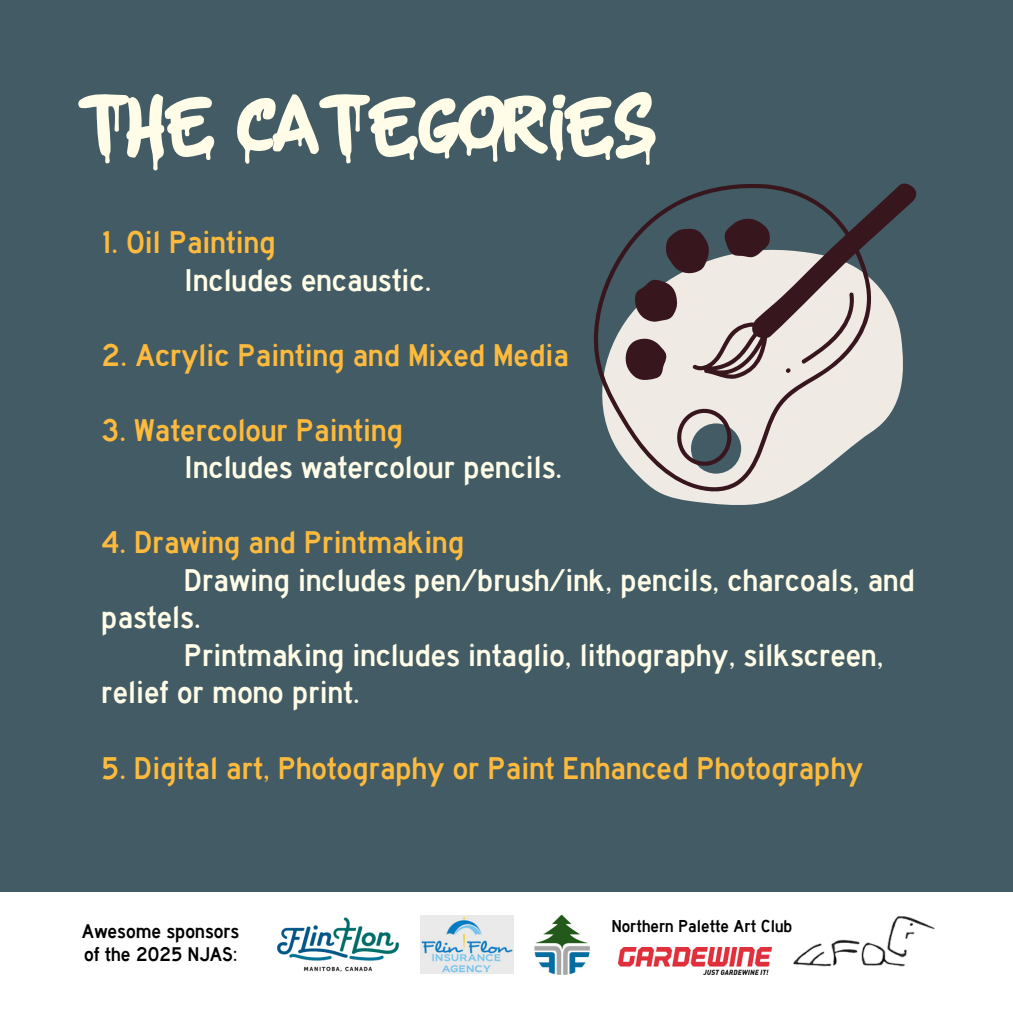
<style>
.page{position:relative;width:1013px;height:1013px;background:#fff}
.page>*{position:absolute;margin:0;border:0;box-sizing:border-box;transform-origin:0 0}
.t1{font:68.75px "Urban Heroes";color:#fffce7}
.t2{font:32.5px/37.5px "Highway Gothic";color:#fffce7}
.t3{font:32.5px "Highway Gothic";color:#fdba3d}
.t4{font:20.5px/23px "Highway Gothic";color:#000}
.t5{font:17.88px "Highway Gothic";color:#000}
.s1{color:#fdba3d}
</style>
<div class="page">
<div style="left:0;top:0;width:1012px;height:1012px;background:#425b64"></div>
<div style="left:0;top:892px;width:1012px;height:120px;background:#fff"></div>
<img style="left:277px;top:917px;width:122px;height:55px">
<img style="left:420px;top:915px;width:93px;height:59px">
<img style="left:534px;top:914px;width:56px;height:61px">
<img style="left:618px;top:947px;width:153px;height:27px">
<img style="left:793px;top:916px;width:142px;height:51px">
<svg style="left:663px;top:494px;width:124px;height:11px"></svg>
<svg style="left:593px;top:183px;width:324px;height:311px"></svg>
<p class="t1" style="left:76px;top:90px;width:578px">THE CATEGORIES</p>
<h1 class="t2" style="left:184px;top:224px;width:249px;text-indent:-83px"><span class="s1">1. Oil Painting<br></span>Includes encaustic.</h1>
<p class="t3" style="left:101px;top:338px;width:469px">2. Acrylic Painting and Mixed Media</p>
<h2 class="t2" style="left:184px;top:412px;width:379px;text-indent:-83px"><span class="s1">3. Watercolour Painting<br></span>Includes watercolour pencils.</h2>
<h2 class="t3" style="left:101px;top:525px;width:364px">4. Drawing and Printmaking</h2>
<h2 class="t2" style="left:184px;top:562px;width:732px">Drawing includes pen/brush/ink, pencils, charcoals, and</h2>
<h2 class="t2" style="left:101px;top:599px;width:101px">pastels.</h2>
<h2 class="t2" style="left:184px;top:637px;width:700px">Printmaking includes intaglio, lithography, silkscreen,</h2>
<h2 class="t2" style="left:101px;top:674px;width:260px">relief or mono print.</h2>
<h2 class="t3" style="left:101px;top:750px;width:763px">5. Digital art, Photography or Paint Enhanced Photography</h2>
<h2 class="t4" style="left:82px;top:920px;width:159px">Awesome sponsors of the 2025 NJAS:</h2>
<h2 class="t5" style="left:612px;top:916px;width:182px">Northern Palette Art Club</h2>
</div>
